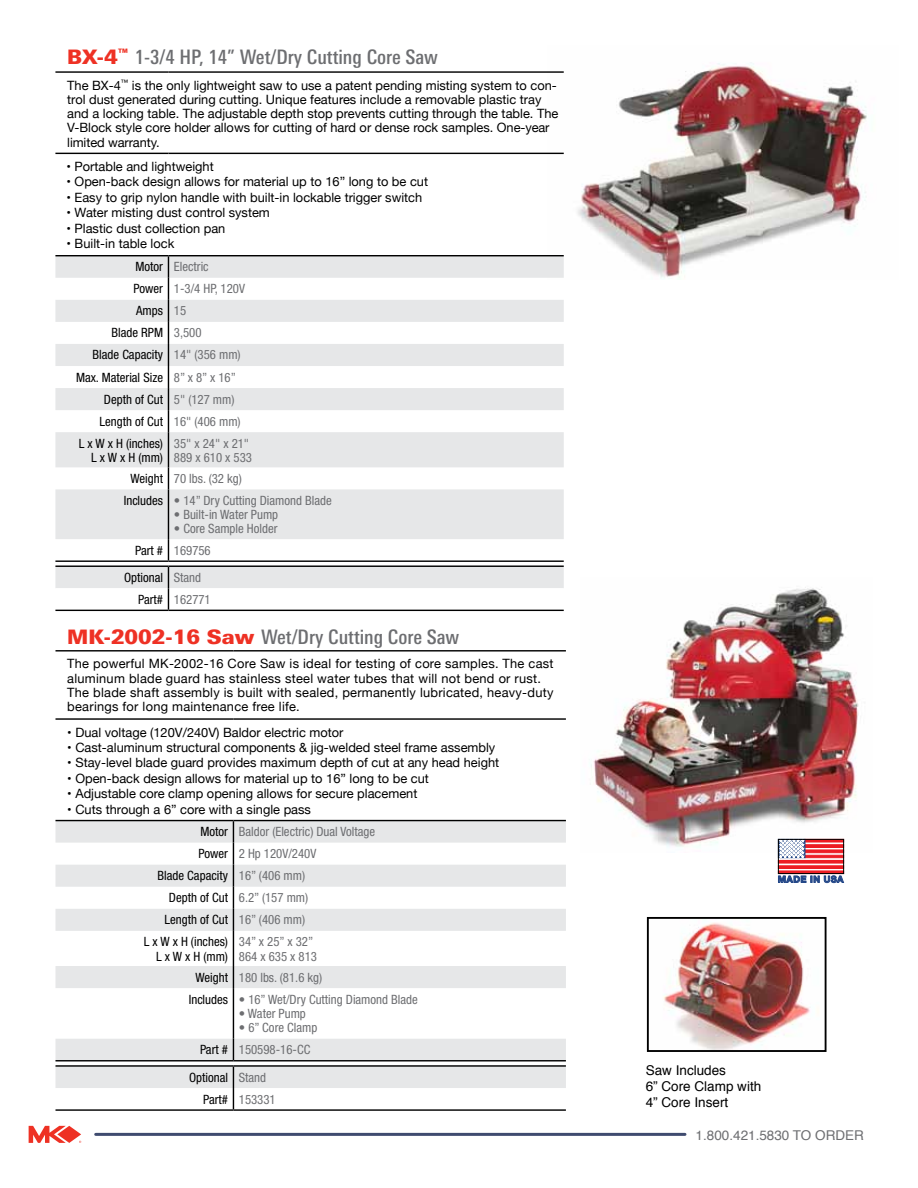
<style>
.page{position:relative;width:918px;height:1188px;background:#fff}
.page>*{position:absolute;margin:0;border:0;box-sizing:border-box;transform-origin:0 0}
.t1{font:500 condensed 19.95px "Linotype Univers";color:#6d6e71}
.t2{font:13.5px/16.2px "Helvetica";color:#000}
.t3{font:13.5px "Helvetica";color:#6d6e71}
.t4{font:12.9px/14.2px "Helvetica Neue";color:#000}
.t5{font:condensed 12.9px/22px "Helvetica Neue";color:#6d6e71}
.t6{font:condensed 12.9px/22px "Helvetica Neue";color:#000}
.t7{font:12.9px/14.2px "Helvetica Neue";letter-spacing:.02em;color:#000}
.t8{font:700 9px "Helvetica Neue";letter-spacing:.07em;color:#224687}
.s1{font-family:"Linotype Univers Basic";font-weight:900;font-stretch:normal;color:#ee3124}
.s2{font-stretch:condensed}
.s3{font-stretch:condensed;color:#6d6e71}
.s4{color:#000}
.s5{color:#6d6e71}
</style>
<div class="page">
<svg style="left:29px;top:1126px;width:52px;height:17px"></svg>
<hr style="left:96px;top:1133px;width:589px;height:3px;background:#3f4b6f">
<img style="left:547px;top:63px;width:320px;height:215px">
<svg style="left:55px;top:256px;width:509px;height:310px;fill:#e6e7e8"></svg>
<hr style="left:55px;top:566px;width:113px;height:1px;background:#000">
<hr style="left:168px;top:566px;width:396px;height:1px;background:#000">
<hr style="left:55px;top:610px;width:113px;height:1px;background:#000">
<hr style="left:168px;top:610px;width:396px;height:1px;background:#000">
<hr style="left:168px;top:489px;width:1px;height:50px;background:#000">
<svg style="left:168px;top:256px;width:1px;height:176px"></svg>
<hr style="left:168px;top:432px;width:1px;height:35px;background:#000">
<svg style="left:168px;top:467px;width:1px;height:22px"></svg>
<svg style="left:168px;top:539px;width:1px;height:21px"></svg>
<hr style="left:55px;top:71px;width:113px;height:2px;background:#000">
<hr style="left:168px;top:71px;width:396px;height:2px;background:#000">
<hr style="left:55px;top:153px;width:113px;height:1px;background:#000">
<hr style="left:168px;top:153px;width:396px;height:1px;background:#000">
<hr style="left:55px;top:255px;width:113px;height:1px;background:#000">
<hr style="left:168px;top:255px;width:396px;height:1px;background:#000">
<svg style="left:55px;top:567px;width:509px;height:43px"></svg>
<hr style="left:55px;top:560px;width:113px;height:2px;background:#000">
<hr style="left:168px;top:560px;width:396px;height:2px;background:#000">
<svg style="left:56px;top:821px;width:510px;height:241px"></svg>
<hr style="left:56px;top:1065px;width:177px;height:2px;background:#000">
<hr style="left:233px;top:1065px;width:333px;height:2px;background:#000">
<hr style="left:56px;top:1109px;width:177px;height:2px;background:#000">
<hr style="left:233px;top:1109px;width:333px;height:2px;background:#000">
<hr style="left:233px;top:988px;width:1px;height:51px;background:#000">
<svg style="left:233px;top:821px;width:1px;height:110px"></svg>
<hr style="left:233px;top:931px;width:1px;height:35px;background:#000">
<svg style="left:233px;top:966px;width:1px;height:22px"></svg>
<svg style="left:233px;top:1039px;width:1px;height:21px"></svg>
<hr style="left:56px;top:650px;width:177px;height:2px;background:#000">
<hr style="left:233px;top:650px;width:333px;height:2px;background:#000">
<hr style="left:56px;top:718px;width:177px;height:2px;background:#000">
<hr style="left:233px;top:718px;width:333px;height:2px;background:#000">
<svg style="left:56px;top:1067px;width:510px;height:43px"></svg>
<hr style="left:56px;top:1060px;width:177px;height:1px;background:#000">
<hr style="left:233px;top:1060px;width:333px;height:1px;background:#000">
<hr style="left:56px;top:820px;width:177px;height:1px;background:#000">
<hr style="left:233px;top:820px;width:333px;height:1px;background:#000">
<img style="left:591px;top:587px;width:268px;height:265px">
<svg style="left:780px;top:842px;width:62px;height:29px"></svg>
<div style="left:805px;top:839px;width:39px;height:3px;border:1px solid #ed1d24"></div>
<div style="left:805px;top:845px;width:39px;height:2px;border:1px solid #ed1d24"></div>
<div style="left:805px;top:850px;width:39px;height:3px;border:1px solid #ed1d24"></div>
<div style="left:805px;top:855px;width:39px;height:3px;border:1px solid #ed1d24"></div>
<div style="left:778px;top:860px;width:66px;height:3px;border:1px solid #ed1d24"></div>
<div style="left:778px;top:866px;width:66px;height:2px;border:1px solid #ed1d24"></div>
<div style="left:778px;top:871px;width:66px;height:3px;border:1px solid #ed1d24"></div>
<div style="left:778px;top:839px;width:27px;height:19px;border:1px solid #224687"></div>
<svg style="left:780px;top:841px;width:24px;height:16px"></svg>
<div style="left:778px;top:839px;width:66px;height:35px;border:1px solid #000"></div>
<svg style="left:779px;top:876px;width:65px;height:7px"></svg>
<img style="left:663px;top:922px;width:147px;height:127px">
<div style="left:647px;top:917px;width:180px;height:135px;border:2px solid #000"></div>
<h1 class="t1" style="left:67px;top:45px;width:372px"><span class="s1">BX-4</span><sup>™</sup> 1-3/4 HP, 14” Wet/Dry Cutting Core Saw</h1>
<p class="t4" style="left:67px;top:79px;width:493px">The BX-4<sup>™</sup> is the only lightweight saw to use a patent pending misting system to con&shy;trol dust generated during cutting. Unique features include a removable plastic tray and a locking table. The adjustable depth stop prevents cutting through the table. The V-Block style core holder allows for cutting of hard or dense rock samples. One-year limited warranty.</p>
<p class="t4" style="left:67px;top:160px;width:149px">• Portable and lightweight</p>
<p class="t4" style="left:67px;top:175px;width:363px">• Open-back design allows for material up to 16” long to be cut</p>
<p class="t4" style="left:67px;top:191px;width:357px">• Easy to grip nylon handle with built-in lockable trigger switch</p>
<p class="t4" style="left:67px;top:206px;width:205px">• Water misting dust control system</p>
<p class="t4" style="left:67px;top:222px;width:160px">• Plastic dust collection pan</p>
<p class="t4" style="left:136px;top:232px;width:75px;line-height:23.2px;text-indent:-69px">• Built-in table lock<br><span class="s2">Motor</span> <span class="s3">Electric</span></p>
<p class="t5" style="left:133px;top:278px;width:113px"><span class="s4">Power</span> 1-3/4 HP, 120V</p>
<p class="t6" style="left:136px;top:300px;width:51px">Amps <span class="s5">15</span></p>
<p class="t6" style="left:112px;top:322px;width:92px">Blade RPM <span class="s5">3,500</span></p>
<p class="t6" style="left:93px;top:344px;width:150px">Blade Capacity <span class="s5">14" (356 mm)</span></p>
<p class="t6" style="left:76px;top:366px;width:161px">Max. Material Size <span class="s5">8” x 8” x 16”</span></p>
<p class="t6" style="left:104px;top:388px;width:132px">Depth of Cut <span class="s5">5" (127 mm)</span></p>
<p class="t6" style="left:99px;top:410px;width:143px">Length of Cut <span class="s5">16" (406 mm)</span></p>
<p class="t6" style="left:79px;top:432px;width:86px">L x W x H (inches)</p>
<p class="t6" style="left:91px;top:446px;width:73px">L x W x H (mm)</p>
<p class="t5" style="left:174px;top:436px;width:80px;line-height:14.2px">35" x 24" x 21"<br>889 x 610 x 533</p>
<p class="t5" style="left:124px;top:467px;width:209px;text-indent:7px"><span class="s4">Weight</span> 70 lbs. (32 kg)<br><span class="s4">Includes</span> • 14” Dry Cutting Diamond Blade</p>
<p class="t5" style="left:174px;top:504px;width:106px">• Built-in Water Pump</p>
<p class="t5" style="left:135px;top:518px;width:144px;line-height:21.1px;text-indent:39px">• Core Sample Holder<br><span class="s4">Part #</span> 169756</p>
<p class="t6" style="left:138px;top:567px;width:74px;text-indent:-14px">Optional <span class="s5">Stand<br></span>Part# <span class="s5">162771</span></p>
<h1 class="t1" style="left:67px;top:625px;width:393px"><span class="s1">MK-2002-16 Saw</span> Wet/Dry Cutting Core Saw</h1>
<p class="t7" style="left:67px;top:657px;width:488px">The powerful MK-2002-16 Core Saw is ideal for testing of core samples. The cast aluminum blade guard has stainless steel water tubes that will not bend or rust.<br>The blade shaft assembly is built with sealed, permanently lubricated, heavy-duty bearings for long maintenance free life.</p>
<p class="t4" style="left:67px;top:726px;width:278px">• Dual voltage (120V/240V) Baldor electric motor</p>
<p class="t4" style="left:67px;top:741px;width:430px">• Cast-aluminum structural components &amp; jig-welded steel frame assembly</p>
<p class="t4" style="left:67px;top:756px;width:433px">• Stay-level blade guard provides maximum depth of cut at any head height</p>
<p class="t4" style="left:67px;top:772px;width:363px">• Open-back design allows for material up to 16” long to be cut</p>
<p class="t4" style="left:67px;top:787px;width:352px">• Adjustable core clamp opening allows for secure placement</p>
<p class="t4" style="left:67px;top:803px;width:245px">• Cuts through a 6” core with a single pass</p>
<p class="t5" style="left:201px;top:820px;width:176px"><span class="s4">Motor</span> Baldor (Electric) Dual Voltage</p>
<p class="t5" style="left:198px;top:842px;width:119px"><span class="s4">Power</span> 2 Hp 120V/240V</p>
<p class="t6" style="left:158px;top:865px;width:149px">Blade Capacity <span class="s5">16” (406 mm)</span></p>
<p class="t5" style="left:169px;top:887px;width:141px"><span class="s4">Depth of Cut</span> 6.2” (157 mm)</p>
<p class="t6" style="left:164px;top:909px;width:142px">Length of Cut <span class="s5">16” (406 mm)</span></p>
<p class="t6" style="left:144px;top:931px;width:86px">L x W x H (inches)</p>
<p class="t6" style="left:156px;top:945px;width:73px">L x W x H (mm)</p>
<p class="t5" style="left:239px;top:935px;width:80px;line-height:14.2px">34” x 25” x 32”<br>864 x 635 x 813</p>
<p class="t5" style="left:189px;top:966px;width:230px;text-indent:7px"><span class="s4">Weight</span> 180 lbs. (81.6 kg)<br><span class="s4">Includes</span> • 16” Wet/Dry Cutting Diamond Blade</p>
<p class="t5" style="left:239px;top:1002px;width:69px">• Water Pump</p>
<p class="t5" style="left:200px;top:1016px;width:119px;text-indent:39px">• 6” Core Clamp<br><span class="s4">Part #</span> 150598-16-CC</p>
<p class="t6" style="left:203px;top:1066px;width:74px;text-indent:-14px">Optional <span class="s5">Stand<br></span>Part# <span class="s5">153331</span></p>
<p class="t8" style="left:778px;top:874px;width:67px">MADE IN USA</p>
<p class="t2" style="left:646px;top:1063px;width:117px">Saw Includes<br>6” Core Clamp with<br>4” Core Insert</p>
<p class="t3" style="left:696px;top:1124px;width:170px">1.800.421.5830 TO ORDER</p>
</div>
